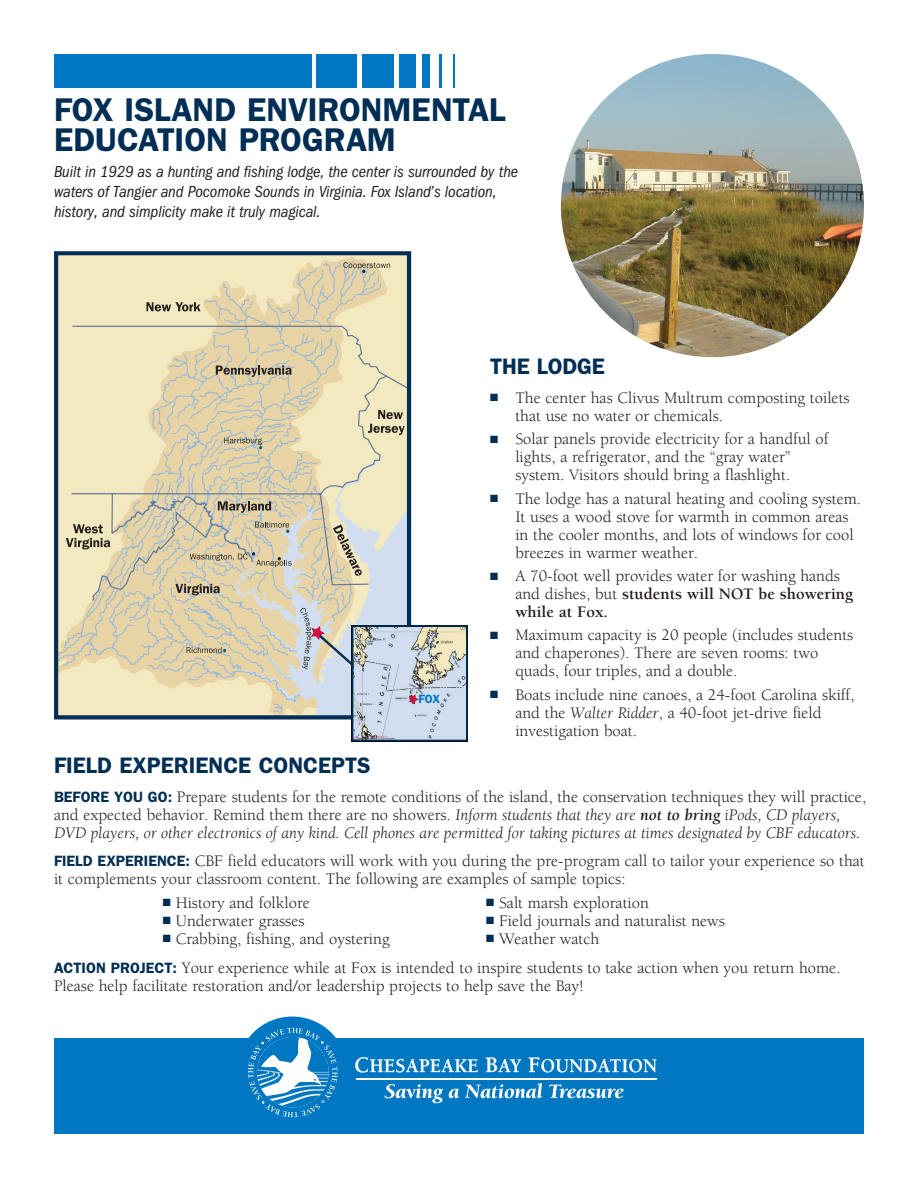
<style>
.page{position:relative;width:918px;height:1188px;background:#fff}
.page>*{position:absolute;margin:0;border:0;box-sizing:border-box;transform-origin:0 0}
.t1{font:600 33px/30px "Franklin Gothic";color:#002e54}
.t2{font:600 22.5px "Franklin Gothic";color:#002e54}
.t3{font:16.5px/18px "Berkeley Std";color:#231f20}
.t4{font:italic 16.5px/18px "Berkeley Std";color:#231f20}
.t5{font:italic condensed 16.5px/19.8px "Franklin Gothic";letter-spacing:-.005em;color:#231f20}
.t6{font:600 12px "Franklin Gothic";color:#0077c0}
.s1{color:#002e54}
.s2{font-weight:700}
.s3{font-style:italic}
.s4{font-family:"Franklin Gothic";font-weight:600;font-style:normal;font-size:15px;color:#002e54}
.s5{font-style:normal}
.s6{font-family:"Franklin Gothic";font-weight:600;font-size:15px;color:#002e54}
</style>
<div class="page">
<div style="left:237px;top:1017px;width:111px;height:110px;background:#0077c0;border-radius:50%"></div>
<div style="left:54px;top:1038px;width:810px;height:96px;background:#0077c0"></div>
<hr style="left:356px;top:1078px;width:301px;height:1px;background:#fff">
<svg style="left:385px;top:1084px;width:58px;height:19px"></svg>
<svg style="left:449px;top:1088px;width:10px;height:10px"></svg>
<svg style="left:465px;top:1083px;width:77px;height:15px"></svg>
<svg style="left:549px;top:1085px;width:75px;height:13px"></svg>
<svg style="left:355px;top:1057px;width:123px;height:16px"></svg>
<svg style="left:486px;top:1057px;width:35px;height:15px"></svg>
<svg style="left:529px;top:1057px;width:127px;height:16px"></svg>
<svg style="left:248px;top:1028px;width:90px;height:89px"></svg>
<img style="left:561px;top:54px;width:303px;height:303px;border-radius:152px">
<svg style="left:54px;top:251px;width:358px;height:471px;background:#d5cfb0"></svg>
<img style="left:355px;top:628px;width:110px;height:111px">
<div style="left:352px;top:625px;width:116px;height:117px;border:2px solid #002e54"></div>
<svg style="left:66px;top:410px;width:353px;height:294px;background:#d9d2b7"></svg>
<div style="left:54px;top:54px;width:258px;height:34px;background:#0077c0"></div>
<div style="left:317px;top:54px;width:40px;height:34px;background:#0077c0"></div>
<div style="left:362px;top:54px;width:32px;height:34px;background:#0077c0"></div>
<div style="left:399px;top:54px;width:16px;height:34px;background:#0077c0"></div>
<div style="left:423px;top:54px;width:7px;height:34px;background:#0077c0"></div>
<hr style="left:439px;top:54px;width:3px;height:34px;background:#0077c0">
<hr style="left:453px;top:54px;width:2px;height:34px;background:#0077c0">
<h1 class="t1" style="left:54px;top:95px;width:453px">FOX ISLAND ENVIRONMENTAL<br>EDUCATION PROGRAM</h1>
<p class="t5" style="left:54px;top:162px;width:466px">Built in 1929 as a hunting and fishing lodge, the center is surrounded by the waters of Tangier and Pocomoke Sounds in Virginia. Fox Island’s location, history, and simplicity make it truly magical.</p>
<p class="t6" style="left:418px;top:692px;width:23px">FOX</p>
<h2 class="t2" style="left:490px;top:353px;width:116px">THE LODGE</h2>
<p class="t3" style="left:515px;top:389px;width:336px;text-indent:-25px"><span class="s1">■</span> The center has Clivus Multrum composting toilets that use no water or chemicals.</p>
<p class="t3" style="left:515px;top:430px;width:315px;text-indent:-25px"><span class="s1">■</span> Solar panels provide electricity for a handful of lights, a refrigerator, and the “gray water” system. Visitors should bring a flashlight.</p>
<p class="t3" style="left:515px;top:490px;width:347px;text-indent:-25px"><span class="s1">■</span> The lodge has a natural heating and cooling system.<br>It uses a wood stove for warmth in common areas in the cooler months, and lots of windows for cool breezes in warmer weather.</p>
<p class="t3" style="left:515px;top:567px;width:339px;text-indent:-25px"><span class="s1">■</span> A 70-foot well provides water for washing hands and dishes, but <span class="s2">students will NOT be showering while at Fox.</span></p>
<p class="t3" style="left:515px;top:627px;width:339px;text-indent:-25px"><span class="s1">■</span> Maximum capacity is 20 people (includes students and chaperones). There are seven rooms: two quads, four triples, and a double.</p>
<p class="t3" style="left:515px;top:686px;width:341px;text-indent:-25px"><span class="s1">■</span> Boats include nine canoes, a 24-foot Carolina skiff, and the <span class="s3">Walter Ridder</span>, a 40-foot jet-drive field investigation boat.</p>
<h2 class="t2" style="left:54px;top:752px;width:318px">FIELD EXPERIENCE CONCEPTS</h2>
<p class="t4" style="left:54px;top:788px;width:814px"><span class="s4">BEFORE YOU GO:</span> <span class="s5">Prepare students for the remote conditions of the island, the conservation techniques they will practice, and expected behavior. Remind them there are no showers.</span> Inform students that they are <span class="s2">not to bring</span> iPods, CD players,<br>DVD players, or other electronics of any kind. Cell phones are permitted for taking pictures at times designated by CBF educators.</p>
<p class="t3" style="left:54px;top:853px;width:812px"><span class="s6">FIELD EXPERIENCE:</span> CBF field educators will work with you during the pre-program call to tailor your experience so that it complements your classroom content. The following are examples of sample topics:</p>
<p class="t3" style="left:163px;top:894px;width:149px"><span class="s1">■</span> History and folklore</p>
<p class="t3" style="left:486px;top:894px;width:164px"><span class="s1">■</span> Salt marsh exploration</p>
<p class="t3" style="left:163px;top:912px;width:143px"><span class="s1">■</span> Underwater grasses</p>
<p class="t3" style="left:486px;top:912px;width:240px"><span class="s1">■</span> Field journals and naturalist news</p>
<p class="t3" style="left:163px;top:930px;width:228px"><span class="s1">■</span> Crabbing, fishing, and oystering</p>
<p class="t3" style="left:54px;top:925px;width:788px;line-height:28.8px;text-indent:432px"><span class="s1">■</span> Weather watch<br><span class="s6">ACTION PROJECT:</span> Your experience while at Fox is intended to inspire students to take action when you return home.</p>
<p class="t3" style="left:54px;top:977px;width:531px">Please help facilitate restoration and/or leadership projects to help save the Bay!</p>
</div>
